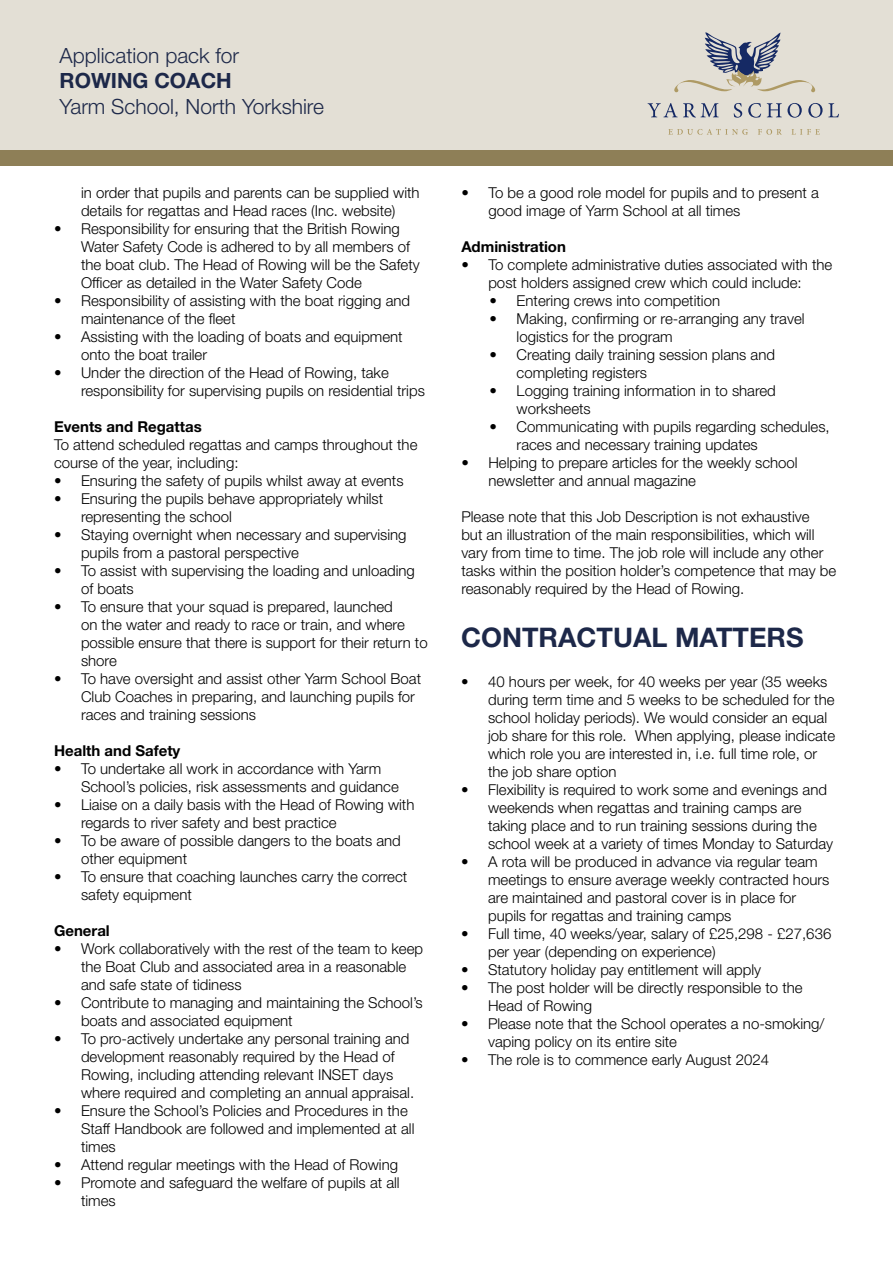
<style>
.page{position:relative;width:893px;height:1263px;background:#fff}
.page>*{position:absolute;margin:0;border:0;box-sizing:border-box;transform-origin:0 0}
.t1{font:700 27px "Helvetica Neue LT Std";color:#1d2849}
.t2{font:300 21px "Helvetica Neue LT Std";color:#1d2849}
.t3{font:700 21px "Helvetica Neue LT Std";color:#1d2849}
.t4{font:300 15px/18px "Helvetica Neue LT Std";color:#000}
.t5{font:700 15px "Helvetica Neue LT Std";color:#000}
</style>
<div class="page">
<div style="left:0;top:0;width:893px;height:150px;background:#e3dfd5"></div>
<div style="left:0;top:150px;width:893px;height:16px;background:#8e7f57"></div>
<svg style="left:648px;top:103px;width:71px;height:14px"></svg>
<svg style="left:734px;top:103px;width:8px;height:15px"></svg>
<svg style="left:748px;top:103px;width:13px;height:15px"></svg>
<svg style="left:767px;top:103px;width:35px;height:15px"></svg>
<svg style="left:808px;top:103px;width:31px;height:15px"></svg>
<svg style="left:668px;top:129px;width:80px;height:6px"></svg>
<svg style="left:758px;top:129px;width:24px;height:6px"></svg>
<svg style="left:791px;top:129px;width:29px;height:6px"></svg>
<svg style="left:674px;top:32px;width:141px;height:60px"></svg>
<h2 class="t2" style="left:60px;top:43px;width:181px">Application pack for</h2>
<h2 class="t3" style="left:60px;top:68px;width:174px">ROWING COACH</h2>
<h2 class="t2" style="left:60px;top:93px;width:266px">Yarm School, North Yorkshire</h2>
<p class="t4" style="left:81px;top:183px;width:340px">in order that pupils and parents can be supplied with details for regattas and Head races (Inc. website)</p>
<p class="t4" style="left:81px;top:219px;width:340px;text-indent:-27px">• Responsibility for ensuring that the British Rowing Water Safety Code is adhered to by all members of the boat club. The Head of Rowing will be the Safety Officer as detailed in the Water Safety Code</p>
<p class="t4" style="left:81px;top:291px;width:331px;text-indent:-27px">• Responsibility of assisting with the boat rigging and maintenance of the fleet</p>
<p class="t4" style="left:81px;top:327px;width:323px;text-indent:-27px">• Assisting with the loading of boats and equipment onto the boat trailer</p>
<p class="t4" style="left:81px;top:363px;width:345px;text-indent:-27px">• Under the direction of the Head of Rowing, take responsibility for supervising pupils on residential trips</p>
<p class="t5" style="left:54px;top:417px;width:149px">Events and Regattas</p>
<p class="t4" style="left:54px;top:435px;width:365px">To attend scheduled regattas and camps throughout the course of the year, including:</p>
<p class="t4" style="left:54px;top:471px;width:351px">• Ensuring the safety of pupils whilst away at events</p>
<p class="t4" style="left:81px;top:489px;width:304px;text-indent:-27px">• Ensuring the pupils behave appropriately whilst representing the school</p>
<p class="t4" style="left:81px;top:525px;width:327px;text-indent:-27px">• Staying overnight when necessary and supervising pupils from a pastoral perspective</p>
<p class="t4" style="left:81px;top:561px;width:335px;text-indent:-27px">• To assist with supervising the loading and unloading of boats</p>
<p class="t4" style="left:81px;top:597px;width:348px;text-indent:-27px">• To ensure that your squad is prepared, launched<br>on the water and ready to race or train, and where possible ensure that there is support for their return to shore</p>
<p class="t4" style="left:81px;top:669px;width:342px;text-indent:-27px">• To have oversight and assist other Yarm School Boat<br>Club Coaches in preparing, and launching pupils for races and training sessions</p>
<p class="t5" style="left:54px;top:741px;width:128px">Health and Safety</p>
<p class="t4" style="left:81px;top:759px;width:319px;text-indent:-27px">• To undertake all work in accordance with Yarm<br>School’s policies, risk assessments and guidance</p>
<p class="t4" style="left:81px;top:795px;width:335px;text-indent:-27px">• Liaise on a daily basis with the Head of Rowing with regards to river safety and best practice</p>
<p class="t4" style="left:81px;top:831px;width:321px;text-indent:-27px">• To be aware of possible dangers to the boats and other equipment</p>
<p class="t4" style="left:81px;top:867px;width:328px;text-indent:-27px">• To ensure that coaching launches carry the correct safety equipment</p>
<p class="t5" style="left:54px;top:921px;width:57px">General</p>
<p class="t4" style="left:81px;top:939px;width:344px;text-indent:-27px">• Work collaboratively with the rest of the team to keep the Boat Club and associated area in a reasonable and safe state of tidiness</p>
<p class="t4" style="left:81px;top:993px;width:343px;text-indent:-27px">• Contribute to managing and maintaining the School’s boats and associated equipment</p>
<p class="t4" style="left:81px;top:1029px;width:335px;text-indent:-27px">• To pro-actively undertake any personal training and development reasonably required by the Head of Rowing, including attending relevant INSET days where required and completing an annual appraisal.</p>
<p class="t4" style="left:81px;top:1101px;width:335px;text-indent:-27px">• Ensure the School’s Policies and Procedures in the<br>Staff Handbook are followed and implemented at all times</p>
<p class="t4" style="left:54px;top:1155px;width:346px">• Attend regular meetings with the Head of Rowing</p>
<p class="t4" style="left:81px;top:1173px;width:320px;text-indent:-27px">• Promote and safeguard the welfare of pupils at all times</p>
<p class="t4" style="left:488px;top:183px;width:332px;text-indent:-27px">• To be a good role model for pupils and to present a good image of Yarm School at all times</p>
<p class="t5" style="left:461px;top:237px;width:106px">Administration</p>
<p class="t4" style="left:461px;top:255px;width:372px;text-align:center">• To complete administrative duties associated with the post holders assigned crew which could include:</p>
<p class="t4" style="left:490px;top:291px;width:232px">• Entering crews into competition</p>
<p class="t4" style="left:517px;top:309px;width:289px;text-indent:-27px">• Making, confirming or re-arranging any travel logistics for the program</p>
<p class="t4" style="left:517px;top:345px;width:260px;text-indent:-27px">• Creating daily training session plans and completing registers</p>
<p class="t4" style="left:517px;top:381px;width:261px;text-indent:-27px">• Logging training information in to shared worksheets</p>
<p class="t4" style="left:517px;top:417px;width:315px;text-indent:-27px">• Communicating with pupils regarding schedules, races and necessary training updates</p>
<p class="t4" style="left:488px;top:453px;width:311px;text-indent:-27px">• Helping to prepare articles for the weekly school newsletter and annual magazine</p>
<p class="t4" style="left:461px;top:507px;width:376px">Please note that this Job Description is not exhaustive<br>but an illustration of the main responsibilities, which will vary from time to time. The job role will include any other tasks within the position holder’s competence that may be reasonably required by the Head of Rowing.</p>
<h1 class="t1" style="left:461px;top:620px;width:344px">CONTRACTUAL MATTERS</h1>
<p class="t4" style="left:488px;top:672px;width:349px;text-indent:-27px">• 40 hours per week, for 40 weeks per year (35 weeks during term time and 5 weeks to be scheduled for the school holiday periods). We would consider an equal job share for this role. When applying, please indicate which role you are interested in, i.e. full time role, or the job share option</p>
<p class="t4" style="left:488px;top:780px;width:347px;text-indent:-27px">• Flexibility is required to work some and evenings and weekends when regattas and training camps are taking place and to run training sessions during the school week at a variety of times Monday to Saturday</p>
<p class="t4" style="left:488px;top:852px;width:343px;text-indent:-27px">• A rota will be produced in advance via regular team meetings to ensure average weekly contracted hours are maintained and pastoral cover is in place for pupils for regattas and training camps</p>
<p class="t4" style="left:488px;top:924px;width:345px;text-indent:-27px">• Full time, 40 weeks/year, salary of £25,298 - £27,636 per year (depending on experience)</p>
<p class="t4" style="left:461px;top:960px;width:302px">• Statutory holiday pay entitlement will apply</p>
<p class="t4" style="left:488px;top:978px;width:316px;text-indent:-27px">• The post holder will be directly responsible to the<br>Head of Rowing</p>
<p class="t4" style="left:488px;top:1014px;width:338px;text-indent:-27px">• Please note that the School operates a no-smoking/ vaping policy on its entire site</p>
<p class="t4" style="left:461px;top:1050px;width:309px">• The role is to commence early August 2024</p>
</div>
